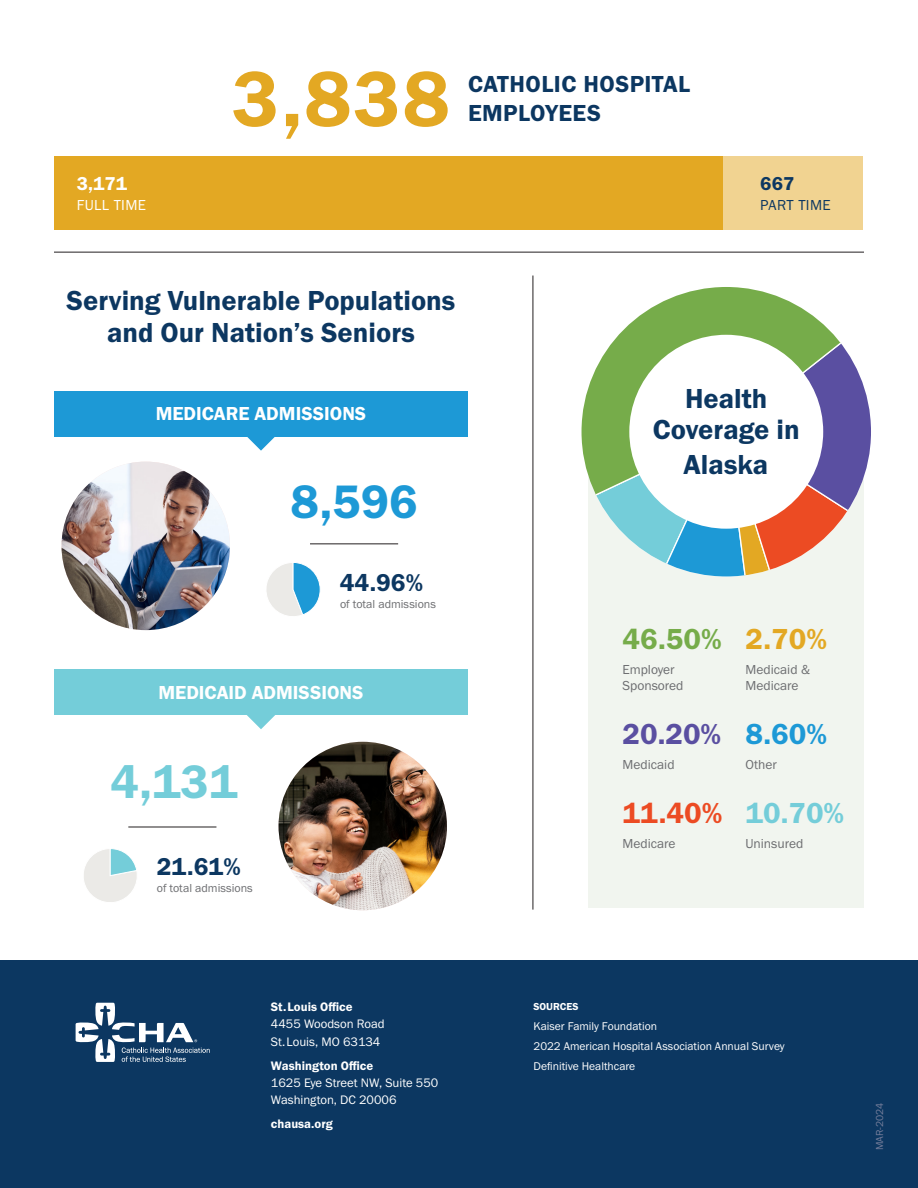
<style>
.page{position:relative;width:918px;height:1188px;background:#fff}
.page>*{position:absolute;margin:0;border:0;box-sizing:border-box;transform-origin:0 0}
.t1{font:81px "Franklin Gothic URW Dem";color:#e3a823}
.t2{font:48.6px "Franklin Gothic URW Dem";color:#1d99d6}
.t3{font:48.6px "Franklin Gothic URW Dem";color:#74cdd9}
.t4{font:30px "Franklin Gothic URW Dem";color:#76ac4a}
.t5{font:30px "Franklin Gothic URW Dem";color:#5a4fa1}
.t6{font:30px "Franklin Gothic URW Dem";color:#ec4b23}
.t7{font:30px "Franklin Gothic URW Dem";color:#74cdd9}
.t8{font:30px "Franklin Gothic URW Dem";color:#e3a823}
.t9{font:30px "Franklin Gothic URW Dem";color:#1d99d6}
.t10{font:28.5px/31.5px "Franklin Gothic URW Dem";color:#0c3761;text-align:center}
.t11{font:25.2px "Franklin Gothic URW Dem";color:#0c3761}
.t12{font:24px/28.8px "Franklin Gothic URW Dem";letter-spacing:.02em;color:#0c3761}
.t13{font:19.5px "Franklin Gothic URW Dem";color:#fff}
.t14{font:19.35px "Franklin Gothic URW Dem";color:#fff}
.t15{font:19.35px "Franklin Gothic URW Dem";color:#0c3761}
.t16{font:15px "Franklin Gothic URW Boo";letter-spacing:.025em;color:#fff}
.t17{font:15px "Franklin Gothic URW Boo";letter-spacing:.025em;color:#0c3761}
.t18{font:13.5px/16.2px "Franklin Gothic URW Boo";color:#6c6d70}
.t19{font:12.75px/17.2px "Franklin Gothic URW Boo";color:#fff}
.t20{font:12.75px "Franklin Gothic URW Dem";color:#fff}
.t21{font:12px "Franklin Gothic URW Boo";color:#6c6d70}
.t22{font:11.7px "Franklin Gothic URW Boo";color:#fff}
.t23{font:10.5px "Franklin Gothic URW Boo";color:#767e9b}
.t24{font:10.5px "Franklin Gothic URW Dem";color:#fff}
</style>
<div class="page">
<hr style="left:533px;top:276px;width:1px;height:634px;background:#231f20">
<div style="left:588px;top:435px;width:276px;height:473px;background:#f1f5ef"></div>
<div style="left:0;top:960px;width:918px;height:228px;background:#0c3761"></div>
<svg style="left:76px;top:1003px;width:134px;height:59px"></svg>
<div style="left:54px;top:391px;width:414px;height:45px;background:#1d99d6"></div>
<div style="left:54px;top:669px;width:414px;height:46px;background:#74cdd9"></div>
<svg style="left:245px;top:436px;width:32px;height:15px"></svg>
<svg style="left:247px;top:715px;width:28px;height:14px"></svg>
<hr style="left:310px;top:544px;width:88px;height:1px;background:#231f20">
<hr style="left:128px;top:827px;width:88px;height:1px;background:#231f20">
<hr style="left:54px;top:252px;width:810px;height:1px;background:#231f20">
<img style="left:62px;top:462px;width:168px;height:168px;border-radius:84px">
<img style="left:279px;top:742px;width:168px;height:168px;border-radius:84px">
<div style="left:722px;top:156px;width:141px;height:74px;background:#f1d391"></div>
<div style="left:54px;top:156px;width:668px;height:74px;background:#e3a823"></div>
<svg style="left:602px;top:374px;width:269px;height:202px"></svg>
<svg style="left:582px;top:287px;width:277px;height:219px"></svg>
<div style="left:629px;top:335px;width:194px;height:194px;background:#fff;border-radius:50%"></div>
<svg style="left:84px;top:849px;width:53px;height:53px"></svg>
<svg style="left:266px;top:562px;width:54px;height:54px"></svg>
<p class="t14" style="left:77px;top:171px;width:52px">3,171</p>
<p class="t16" style="left:77px;top:195px;width:71px">FULL TIME</p>
<p class="t1" style="left:232px;top:49px;width:220px">3,838</p>
<h3 class="t12" style="left:468px;top:70px;width:224px">CATHOLIC HOSPITAL<br>EMPLOYEES</h3>
<p class="t15" style="left:760px;top:172px;width:36px">667</p>
<p class="t17" style="left:760px;top:196px;width:72px">PART TIME</p>
<h3 class="t10" style="left:67px;top:285px;width:390px">Serving Vulnerable Populations and Our Nation’s Seniors</h3>
<h3 class="t13" style="left:156px;top:401px;width:212px">MEDICARE ADMISSIONS</h3>
<p class="t2" style="left:290px;top:471px;width:129px">8,596</p>
<p class="t11" style="left:340px;top:567px;width:85px">44.96%</p>
<p class="t21" style="left:340px;top:597px;width:98px">of total admissions</p>
<h3 class="t13" style="left:158px;top:680px;width:207px">MEDICAID ADMISSIONS</h3>
<p class="t3" style="left:110px;top:752px;width:129px">4,131</p>
<p class="t11" style="left:157px;top:851px;width:85px">21.61%</p>
<p class="t21" style="left:157px;top:881px;width:98px">of total admissions</p>
<p class="t10" style="left:653px;top:382px;width:148px">Health<br>Coverage in</p>
<p class="t10" style="left:684px;top:449px;width:86px">Alaska</p>
<p class="t4" style="left:622px;top:620px;width:101px">46.50%</p>
<p class="t18" style="left:622px;top:661px;width:63px">Employer<br>Sponsored</p>
<p class="t5" style="left:622px;top:716px;width:100px">20.20%</p>
<p class="t18" style="left:622px;top:756px;width:54px">Medicaid</p>
<p class="t6" style="left:622px;top:795px;width:101px">11.40%</p>
<p class="t18" style="left:622px;top:836px;width:55px">Medicare</p>
<p class="t8" style="left:746px;top:620px;width:83px">2.70%</p>
<p class="t18" style="left:746px;top:661px;width:66px">Medicaid &amp;<br>Medicare</p>
<p class="t9" style="left:746px;top:716px;width:83px">8.60%</p>
<p class="t18" style="left:746px;top:756px;width:33px">Other</p>
<p class="t7" style="left:746px;top:795px;width:100px">10.70%</p>
<p class="t18" style="left:746px;top:836px;width:59px">Uninsured</p>
<p class="t20" style="left:271px;top:999px;width:83px">St. Louis Office</p>
<p class="t19" style="left:271px;top:1015px;width:115px">4455 Woodson Road<br>St. Louis, MO 63134</p>
<p class="t20" style="left:271px;top:1058px;width:104px">Washington Office</p>
<p class="t19" style="left:271px;top:1074px;width:169px">1625 Eye Street NW, Suite 550<br>Washington, DC 20006</p>
<p class="t20" style="left:271px;top:1116px;width:63px">chausa.org</p>
<p class="t24" style="left:534px;top:1000px;width:47px">SOURCES</p>
<p class="t22" style="left:534px;top:1019px;width:125px">Kaiser Family Foundation</p>
<p class="t22" style="left:534px;top:1039px;width:253px">2022 American Hospital Association Annual Survey</p>
<p class="t22" style="left:534px;top:1059px;width:103px">Definitive Healthcare</p>
<p class="t23" style="left:873px;top:1150px;width:49px;rotate:-90deg">MAR-2024</p>
</div>
